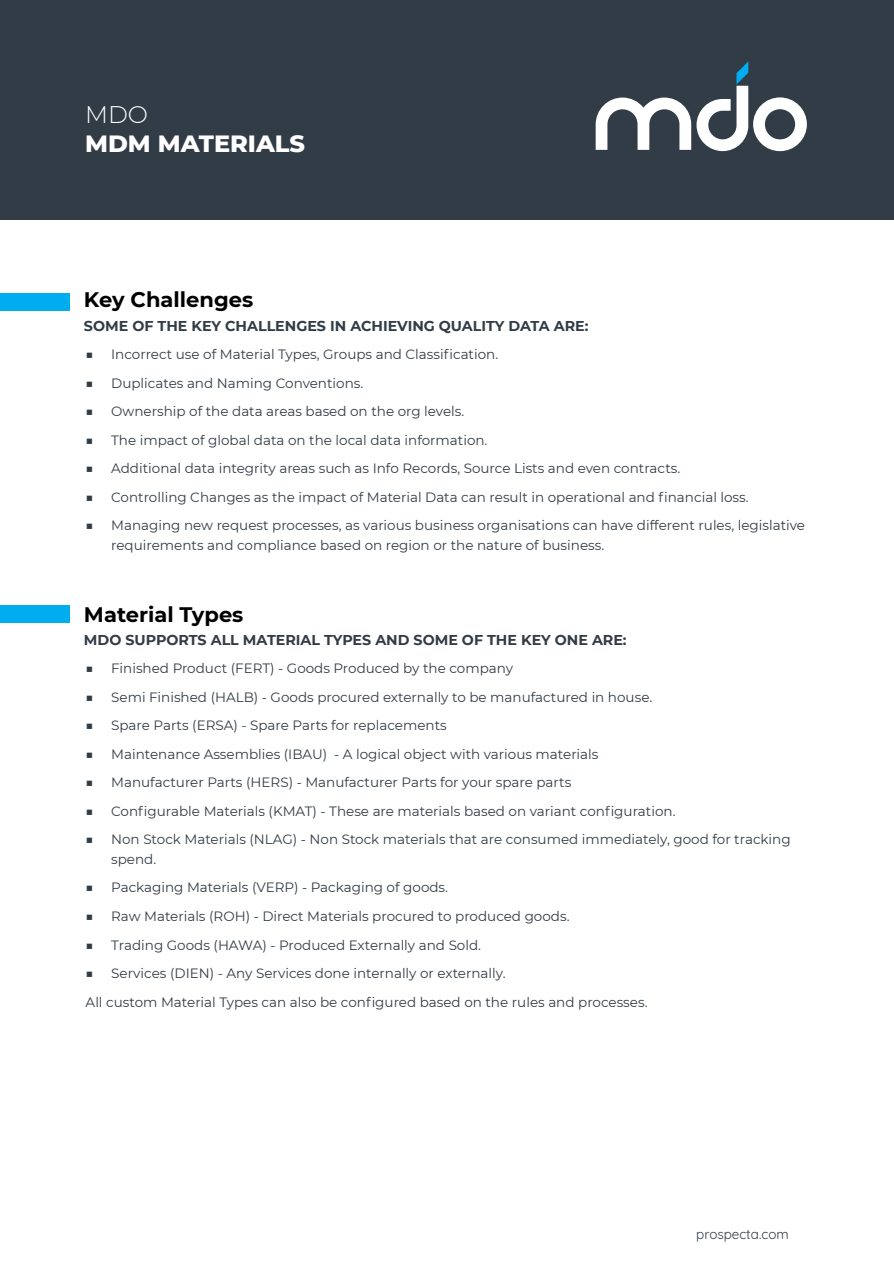
<style>
.page{position:relative;width:894px;height:1263px;background:#fff}
.page>*{position:absolute;margin:0;border:0;box-sizing:border-box;transform-origin:0 0}
.t1{font:800 24px "Montserrat";color:#fff}
.t2{font:300 24px "Montserrat";color:#fff}
.t3{font:700 21px "Montserrat";color:#000}
.t4{font:700 14.25px "Montserrat";color:#323c46}
.t5{font:13.5px/19.5px "Montserrat";color:#323c46}
.t6{font:13.5px "Quicksand";color:#323c46}
</style>
<div class="page">
<div style="left:0;top:0;width:893px;height:220px;background:#323c46"></div>
<svg style="left:595px;top:61px;width:211px;height:90px"></svg>
<div style="left:0;top:294px;width:70px;height:17px;background:#00aeef"></div>
<div style="left:0;top:605px;width:70px;height:18px;background:#00aeef"></div>
<h1 class="t2" style="left:85px;top:100px;width:64px">MDO</h1>
<h1 class="t1" style="left:85px;top:129px;width:221px">MDM MATERIALS</h1>
<h2 class="t3" style="left:84px;top:287px;width:171px">Key Challenges</h2>
<p class="t4" style="left:84px;top:317px;width:506px">SOME OF THE KEY CHALLENGES IN ACHIEVING QUALITY DATA ARE:</p>
<p class="t5" style="left:86px;top:345px;width:414px">■ Incorrect use of Material Types, Groups and Classification.</p>
<p class="t5" style="left:86px;top:373px;width:279px">■ Duplicates and Naming Conventions.</p>
<p class="t5" style="left:86px;top:402px;width:380px">■ Ownership of the data areas based on the org levels.</p>
<p class="t5" style="left:86px;top:430px;width:403px">■ The impact of global data on the local data information.</p>
<p class="t5" style="left:86px;top:459px;width:596px">■ Additional data integrity areas such as Info Records, Source Lists and even contracts.</p>
<p class="t5" style="left:86px;top:487px;width:664px">■ Controlling Changes as the impact of Material Data can result in operational and financial loss.</p>
<p class="t5" style="left:111px;top:516px;width:695px;text-indent:-26px">■ Managing new request processes, as various business organisations can have different rules, legislative requirements and compliance based on region or the nature of business.</p>
<h2 class="t3" style="left:84px;top:601px;width:161px">Material Types</h2>
<p class="t4" style="left:84px;top:631px;width:544px">MDO SUPPORTS ALL MATERIAL TYPES AND SOME OF THE KEY ONE ARE:</p>
<p class="t5" style="left:86px;top:659px;width:429px">■ Finished Product (FERT) - Goods Produced by the company</p>
<p class="t5" style="left:86px;top:687px;width:568px">■ Semi Finished (HALB) - Goods procured externally to be manufactured in house.</p>
<p class="t5" style="left:86px;top:716px;width:362px">■ Spare Parts (ERSA) - Spare Parts for replacements</p>
<p class="t5" style="left:86px;top:744px;width:514px">■ Maintenance Assemblies (IBAU) - A logical object with various materials</p>
<p class="t5" style="left:86px;top:773px;width:487px">■ Manufacturer Parts (HERS) - Manufacturer Parts for your spare parts</p>
<p class="t5" style="left:86px;top:801px;width:591px">■ Configurable Materials (KMAT) - These are materials based on variant configuration.</p>
<p class="t5" style="left:111px;top:830px;width:680px;text-indent:-26px">■ Non Stock Materials (NLAG) - Non Stock materials that are consumed immediately, good for tracking spend.</p>
<p class="t5" style="left:86px;top:878px;width:364px">■ Packaging Materials (VERP) - Packaging of goods.</p>
<p class="t5" style="left:86px;top:906px;width:485px">■ Raw Materials (ROH) - Direct Materials procured to produced goods.</p>
<p class="t5" style="left:86px;top:935px;width:397px">■ Trading Goods (HAWA) - Produced Externally and Sold.</p>
<p class="t5" style="left:86px;top:959px;width:563px;line-height:28.5px">■ Services (DIEN) - Any Services done internally or externally.<br>All custom Material Types can also be configured based on the rules and processes.</p>
<p class="t6" style="left:696px;top:1225px;width:94px">prospecta.com</p>
</div>
